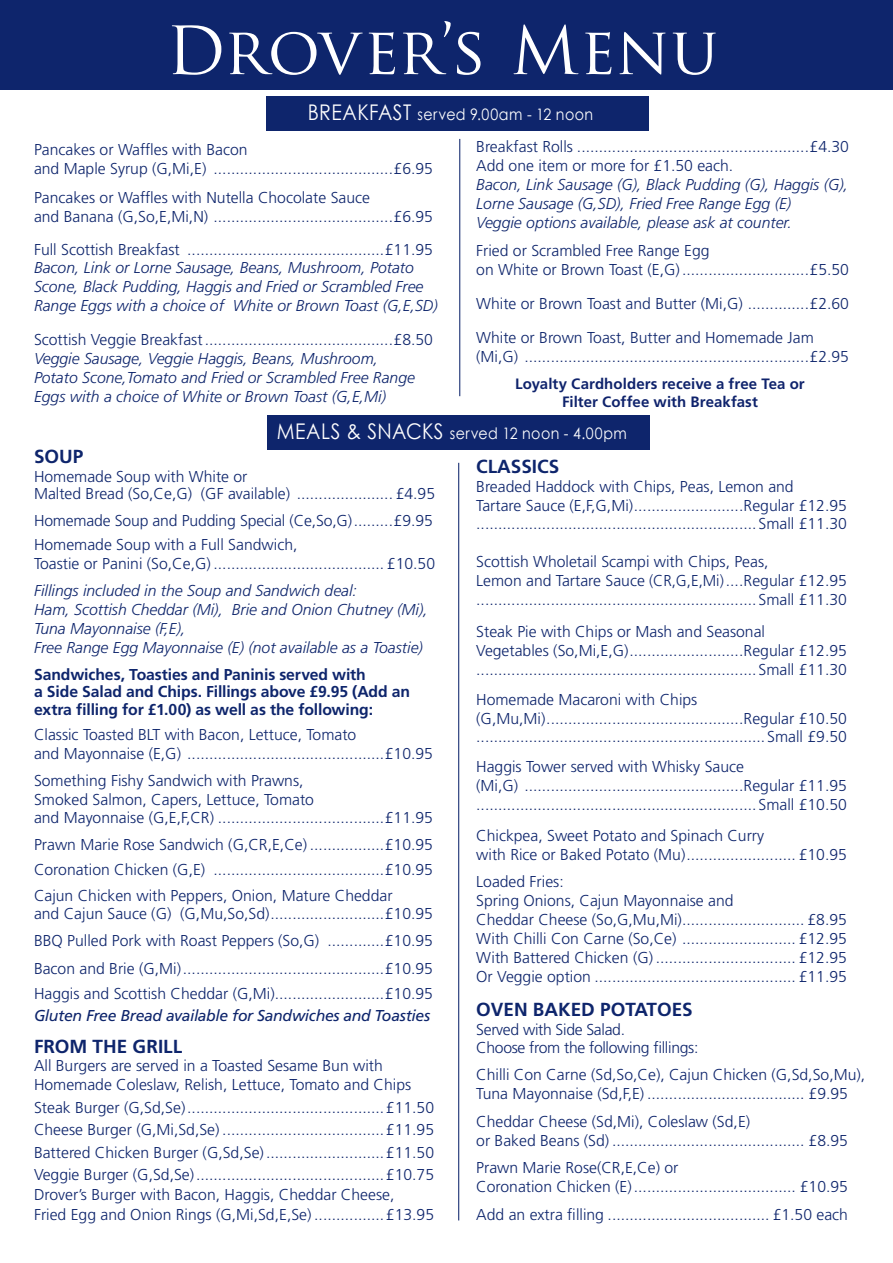
<style>
.page{position:relative;width:893px;height:1263px;background:#fff}
.page>*{position:absolute;margin:0;border:0;box-sizing:border-box;transform-origin:0 0}
.t1{font:64.65px "Trajan Pro";letter-spacing:-.005em;color:#fff}
.t2{font:700 18.9px "Frutiger LT Std";color:#0e256c}
.t3{font:300 15.75px/18.9px "Frutiger LT Std";color:#0e256c}
.t4{font:italic 300 15.75px/18.9px "Frutiger LT Std";color:#0e256c}
.t5{font:700 15.75px/16.5px "Frutiger LT Std";letter-spacing:-.005em;color:#0e256c}
.t6{font:15.75px "Century Gothic";letter-spacing:.03em;color:#fff;scale:.9 1}
.t7{font:300 15.75px/18.9px "Frutiger LT Std";letter-spacing:-.02em;color:#0e256c}
.t8{font:italic 15.75px "Frutiger LT Std";letter-spacing:-.02em;color:#0e256c}
.t9{font:700 15px/18px "Frutiger LT Std";letter-spacing:.005em;color:#0f236c;text-align:center}
.s1{font-size:21.6px}
</style>
<div class="page">
<div style="left:0;top:0;width:893px;height:89px;background:#0e256c"></div>
<div style="left:268px;top:415px;width:382px;height:35px;background:#0e256c"></div>
<hr style="left:459px;top:139px;width:1px;height:257px;background:#0e256c">
<hr style="left:458px;top:463px;width:1px;height:757px;background:#0e256c">
<div style="left:266px;top:96px;width:382px;height:35px;background:#0e256c"></div>
<h1 class="t1" style="left:166px;top:9px;width:554px">Drover’s Menu</h1>
<p class="t6" style="left:308px;top:104px;width:319px"><span class="s1">BREAKFAST</span> served 9.00am - 12 noon</p>
<p class="t3" style="left:476px;top:137px;width:374px">Breakfast Rolls .....................................................£4.30<br>Add one item or more for £1.50 each.</p>
<p class="t4" style="left:476px;top:175px;width:373px">Bacon, Link Sausage (G), Black Pudding (G), Haggis (G),<br>Lorne Sausage (G,SD), Fried Free Range Egg (E)<br>Veggie options available, please ask at counter.</p>
<p class="t3" style="left:476px;top:241px;width:374px">Fried or Scrambled Free Range Egg<br>on White or Brown Toast (E,G).............................£5.50</p>
<p class="t3" style="left:476px;top:287px;width:374px;line-height:33.9px">White or Brown Toast and Butter (Mi,G) ..............£2.60<br>White or Brown Toast, Butter and Homemade Jam</p>
<p class="t3" style="left:476px;top:347px;width:374px">(Mi,G) .................................................................£2.95</p>
<p class="t3" style="left:34px;top:140px;width:400px">Pancakes or Waffles with Bacon<br>and Maple Syrup (G,Mi,E) .........................................£6.95</p>
<p class="t3" style="left:34px;top:189px;width:400px">Pancakes or Waffles with Nutella Chocolate Sauce<br>and Banana (G,So,E,Mi,N) .........................................£6.95</p>
<p class="t3" style="left:34px;top:240px;width:400px">Full Scottish Breakfast .............................................£11.95</p>
<p class="t4" style="left:34px;top:259px;width:405px">Bacon, Link or Lorne Sausage, Beans, Mushroom, Potato<br>Scone, Black Pudding, Haggis and Fried or Scrambled Free<br>Range Eggs with a choice of White or Brown Toast (G,E,SD)</p>
<p class="t3" style="left:34px;top:330px;width:400px">Scottish Veggie Breakfast...........................................£8.50</p>
<p class="t4" style="left:34px;top:349px;width:382px">Veggie Sausage, Veggie Haggis, Beans, Mushroom,<br>Potato Scone,Tomato and Fried or Scrambled Free Range<br>Eggs with a choice of White or Brown Toast (G,E,Mi)</p>
<p class="t9" style="left:515px;top:374px;width:291px">Loyalty Cardholders receive a free Tea or<br>Filter Coffee with Breakfast</p>
<p class="t6" style="left:277px;top:422px;width:391px"><span class="s1">MEALS &amp; SNACKS</span> served 12 noon - 4.00pm</p>
<p class="t2" style="left:34px;top:445px;width:51px">SOUP</p>
<p class="t3" style="left:34px;top:468px;width:403px;line-height:17.4px">Homemade Soup with White or<br>Malted Bread (So,Ce,G) (GF available) ...................... £4.95</p>
<p class="t3" style="left:34px;top:508px;width:400px;line-height:24.9px">Homemade Soup and Pudding Special (Ce,So,G).........£9.95<br>Homemade Soup with a Full Sandwich,</p>
<p class="t3" style="left:34px;top:555px;width:403px">Toastie or Panini (So,Ce,G) ....................................... £10.50</p>
<p class="t4" style="left:34px;top:582px;width:395px">Fillings included in the Soup and Sandwich deal:<br>Ham, Scottish Cheddar (Mi), Brie and Onion Chutney (Mi), Tuna Mayonnaise (F,E),<br>Free Range Egg Mayonnaise (E) (not available as a Toastie)</p>
<p class="t5" style="left:34px;top:666px;width:378px">Sandwiches, Toasties and Paninis served with<br>a Side Salad and Chips. Fillings above £9.95 (Add an</p>
<p class="t5" style="left:34px;top:702px;width:341px">extra filling for £1.00) as well as the following:</p>
<p class="t3" style="left:34px;top:726px;width:400px">Classic Toasted BLT with Bacon, Lettuce, Tomato<br>and Mayonnaise (E,G) .............................................£10.95</p>
<p class="t3" style="left:34px;top:771px;width:400px">Something Fishy Sandwich with Prawns,<br>Smoked Salmon, Capers, Lettuce, Tomato<br>and Mayonnaise (G,E,F,CR) ......................................£11.95</p>
<p class="t3" style="left:34px;top:832px;width:400px;line-height:24.9px">Prawn Marie Rose Sandwich (G,CR,E,Ce) .................£10.95<br>Coronation Chicken (G,E) .......................................£10.95</p>
<p class="t3" style="left:34px;top:887px;width:400px;line-height:17.4px">Cajun Chicken with Peppers, Onion, Mature Cheddar<br>and Cajun Sauce (G) (G,Mu,So,Sd)..........................£10.95</p>
<p class="t3" style="left:34px;top:927px;width:400px;line-height:27.9px">BBQ Pulled Pork with Roast Peppers (So,G) .............£10.95<br>Bacon and Brie (G,Mi)..............................................£10.95</p>
<p class="t3" style="left:34px;top:984px;width:400px">Haggis and Scottish Cheddar (G,Mi).........................£10.95</p>
<p class="t8" style="left:34px;top:1006px;width:398px">Gluten Free Bread available for Sandwiches and Toasties</p>
<p class="t2" style="left:476px;top:998px;width:218px">OVEN BAKED POTATOES</p>
<p class="t7" style="left:476px;top:1020px;width:224px">Served with Side Salad.<br>Choose from the following fillings:</p>
<p class="t3" style="left:476px;top:1065px;width:390px">Chilli Con Carne (Sd,So,Ce), Cajun Chicken (G,Sd,So,Mu),<br>Tuna Mayonnaise (Sd,F,E) .................................... £9.95</p>
<p class="t3" style="left:476px;top:1112px;width:373px">Cheddar Cheese (Sd,Mi), Coleslaw (Sd,E)<br>or Baked Beans (Sd) ............................................ £8.95</p>
<p class="t3" style="left:476px;top:1159px;width:373px">Prawn Marie Rose(CR,E,Ce) or<br>Coronation Chicken (E)..................................... £10.95</p>
<p class="t3" style="left:476px;top:1205px;width:373px">Add an extra filling ..................................... £1.50 each</p>
<p class="t2" style="left:476px;top:455px;width:84px">CLASSICS</p>
<p class="t3" style="left:476px;top:477px;width:372px">Breaded Haddock with Chips, Peas, Lemon and<br>Tartare Sauce (E,F,G,Mi).........................Regular £12.95 ................................................................ Small £11.30</p>
<p class="t3" style="left:476px;top:553px;width:372px">Scottish Wholetail Scampi with Chips, Peas,<br>Lemon and Tartare Sauce (CR,G,E,Mi)....Regular £12.95 ................................................................ Small £11.30</p>
<p class="t3" style="left:476px;top:623px;width:372px">Steak Pie with Chips or Mash and Seasonal<br>Vegetables (So,Mi,E,G)..........................Regular £12.95 ................................................................ Small £11.30</p>
<p class="t3" style="left:476px;top:690px;width:372px">Homemade Macaroni with Chips (G,Mu,Mi).............................................Regular £10.50 .................................................................. Small £9.50</p>
<p class="t3" style="left:476px;top:757px;width:372px">Haggis Tower served with Whisky Sauce<br>(Mi,G) ..................................................Regular £11.95 ................................................................ Small £10.50</p>
<p class="t3" style="left:476px;top:826px;width:372px">Chickpea, Sweet Potato and Spinach Curry<br>with Rice or Baked Potato (Mu)......................... £10.95</p>
<p class="t3" style="left:476px;top:873px;width:372px">Loaded Fries:<br>Spring Onions, Cajun Mayonnaise and<br>Cheddar Cheese (So,G,Mu,Mi)............................ £8.95<br>With Chilli Con Carne (So,Ce) .......................... £12.95<br>With Battered Chicken (G) ................................ £12.95<br>Or Veggie option .............................................. £11.95</p>
<p class="t2" style="left:34px;top:1035px;width:150px">FROM THE GRILL</p>
<p class="t3" style="left:34px;top:1057px;width:379px">All Burgers are served in a Toasted Sesame Bun with<br>Homemade Coleslaw, Relish, Lettuce, Tomato and Chips</p>
<p class="t3" style="left:34px;top:1096px;width:402px;line-height:22.5px;text-align:justify">Steak Burger (G,Sd,Se).............................................£11.50<br>Cheese Burger (G,Mi,Sd,Se) .....................................£11.95<br>Battered Chicken Burger (G,Sd,Se)...........................£11.50<br>Veggie Burger (G,Sd,Se)...........................................£10.75</p>
<p class="t3" style="left:34px;top:1185px;width:402px;line-height:20px">Drover’s Burger with Bacon, Haggis, Cheddar Cheese,<br>Fried Egg and Onion Rings (G,Mi,Sd,E,Se) ................£13.95</p>
</div>
